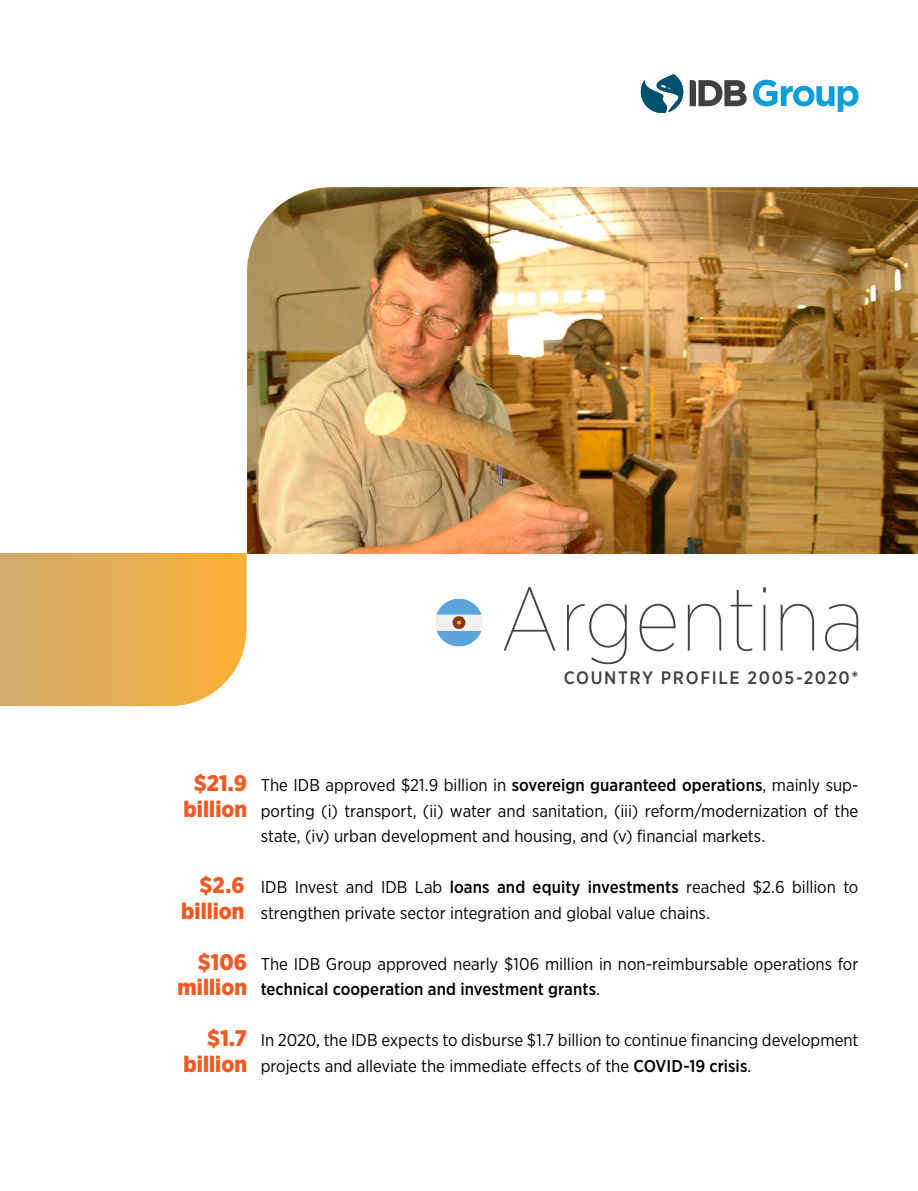
<style>
.page{position:relative;width:918px;height:1191px;background:#fff}
.page>*{position:absolute;margin:0;border:0;box-sizing:border-box;transform-origin:0 0}
.t1{font:100 90px "Gotham Narrow";letter-spacing:.005em;color:#414042}
.t2{font:900 22.5px/25.5px "Gotham Narrow";letter-spacing:.005em;color:#f15a22;text-align:right}
.t3{font:500 18px "Gotham Narrow";letter-spacing:.085em;color:#414042}
.t4{font:17.1px/25.5px "Gotham Narrow";color:#000}
.s1{font-weight:500}
</style>
<div class="page">
<img style="left:247px;top:187px;width:671px;height:367px">
<svg style="left:0;top:553px;width:247px;height:153px;background:#e5af58"></svg>
<svg style="left:640px;top:74px;width:107px;height:40px"></svg>
<svg style="left:753px;top:80px;width:105px;height:32px"></svg>
<svg style="left:435px;top:598px;width:48px;height:48px"></svg>
<h1 class="t1" style="left:500px;top:565px;width:366px">Argentina</h1>
<p class="t3" style="left:564px;top:666px;width:296px">COUNTRY PROFILE 2005-2020*</p>
<h2 class="t2" style="left:184px;top:770px;width:65px;text-align:center">$21.9 billion</h2>
<h2 class="t2" style="left:181px;top:872px;width:65px">$2.6 billion</h2>
<h2 class="t2" style="left:178px;top:949px;width:71px">$106 million</h2>
<h2 class="t2" style="left:184px;top:1025px;width:65px">$1.7 billion</h2>
<p class="t4" style="left:261px;top:772px;width:599px;text-align:justify">The IDB approved $21.9 billion in <span class="s1">sovereign guaranteed operations</span>, mainly sup&shy;porting (i) transport, (ii) water and sanitation, (iii) reform/modernization of the state, (iv) urban development and housing, and (v) financial markets.</p>
<p class="t4" style="left:261px;top:874px;width:599px">IDB Invest and IDB Lab <span class="s1">loans and equity investments</span> reached $2.6 billion to strengthen private sector integration and global value chains.</p>
<p class="t4" style="left:261px;top:950px;width:599px">The IDB Group approved nearly $106 million in non-reimbursable operations for <span class="s1">technical cooperation and investment grants</span>.</p>
<p class="t4" style="left:261px;top:1027px;width:599px">In 2020, the IDB expects to disburse $1.7 billion to continue financing development projects and alleviate the immediate effects of the <span class="s1">COVID-19 crisis</span>.</p>
</div>
